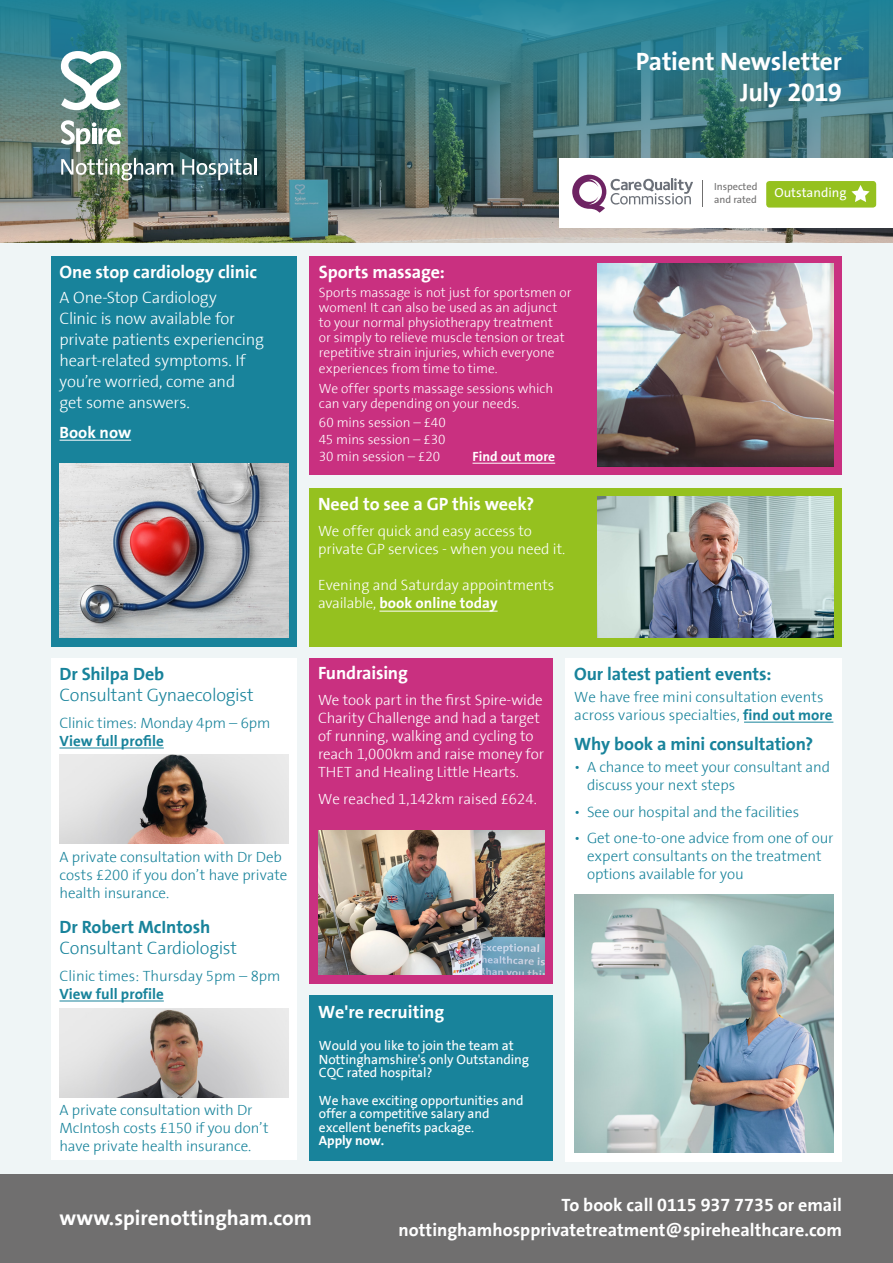
<style>
.page{position:relative;width:893px;height:1263px;background:#fff}
.page>*{position:absolute;margin:0;border:0;box-sizing:border-box;transform-origin:0 0}
.t1{font:700 25.5px/30.6px "The Sans Spire";letter-spacing:-.01em;color:#fff;text-align:right}
.t2{font:700 21px "The Sans Spire";color:#fff}
.t3{font:700 18px/25.5px "The Sans Spire";color:#fff;text-align:right}
.t4{font:700 18px "The Sans Spire";letter-spacing:-.005em;color:#18839b}
.t5{font:300 18px "The Sans Spire";letter-spacing:-.015em;color:#18839b}
.t6{font:300 16.5px/21px "The Sans Spire";letter-spacing:-.01em;color:#fff}
.t7{font:700 16.5px "The Sans Spire";color:#fff}
.t8{font:300 15px/18px "The Sans Spire";letter-spacing:-.005em;color:#18839b}
.t9{font:300 15px/18px "The Sans Spire";color:#fff}
.t10{font:700 15px "The Sans Spire";color:#18839b}
.t11{font:300 13.5px/15.3px "The Sans Spire";letter-spacing:-.005em;color:#fff}
.t12{font:13.5px/13.5px "The Sans Spire";letter-spacing:-.01em;color:#fff}
.t13{font:700 13.5px "The Sans Spire";color:#fff}
.t14{font:13.2px "The Sans Spire";color:#fff}
.t15{font:10.35px/12.5px "The Sans Spire";color:#706f6f}
.s1{color:#18839b}
.s2{font-weight:700}
</style>
<div class="page">
<img style="left:0;top:0;width:893px;height:243px">
<div style="left:0;top:243px;width:893px;height:1020px;background:#eff5f6"></div>
<img style="left:61px;top:158px;width:112px;height:22px">
<svg style="left:182px;top:158px;width:75px;height:22px;background:#69878c"></svg>
<svg style="left:61px;top:120px;width:60px;height:32px"></svg>
<svg style="left:61px;top:51px;width:60px;height:59px"></svg>
<div style="left:566px;top:658px;width:276px;height:503px;background:#fff"></div>
<hr style="left:744px;top:722px;width:89px;height:1px;background:#18839b">
<div style="left:0;top:1175px;width:893px;height:88px;background:#706f6f"></div>
<div style="left:310px;top:995px;width:243px;height:166px;background:#18839b"></div>
<div style="left:559px;top:158px;width:334px;height:69px;background:#fff"></div>
<svg style="left:572px;top:175px;width:121px;height:38px"></svg>
<div style="left:766px;top:181px;width:110px;height:27px;background:#95c11f;border-radius:3px"></div>
<svg style="left:851px;top:185px;width:19px;height:17px"></svg>
<div style="left:310px;top:488px;width:532px;height:158px;background:#95c11f"></div>
<hr style="left:379px;top:611px;width:119px;height:1px;background:#fff">
<div style="left:310px;top:658px;width:243px;height:325px;background:#c93080"></div>
<div style="left:51px;top:658px;width:246px;height:502px;background:#fff"></div>
<hr style="left:60px;top:748px;width:104px;height:1px;background:#18839b">
<hr style="left:60px;top:1001px;width:104px;height:1px;background:#18839b">
<img style="left:318px;top:831px;width:226px;height:144px">
<img style="left:574px;top:894px;width:259px;height:258px">
<img style="left:597px;top:496px;width:236px;height:142px">
<img style="left:60px;top:754px;width:228px;height:89px">
<img style="left:60px;top:1008px;width:228px;height:89px">
<div style="left:310px;top:256px;width:532px;height:219px;background:#c93080"></div>
<div style="left:51px;top:256px;width:246px;height:390px;background:#18839b"></div>
<hr style="left:60px;top:440px;width:71px;height:1px;background:#fff">
<img style="left:60px;top:464px;width:228px;height:174px">
<img style="left:597px;top:264px;width:236px;height:203px">
<hr style="left:472px;top:463px;width:83px;height:1px;background:#fff">
<h1 class="t1" style="left:636px;top:46px;width:208px">Patient Newsletter<br>July 2019</h1>
<p class="t3" style="left:60px;top:259px;width:199px">One stop cardiology clinic</p>
<p class="t6" style="left:60px;top:287px;width:206px">A One-Stop Cardiology<br>Clinic is now available for private patients experiencing heart-related symptoms. If you’re worried, come and<br>get some answers.<span class="s1">k</span></p>
<p class="t7" style="left:60px;top:422px;width:73px">Book now</p>
<p class="t4" style="left:60px;top:663px;width:106px">Dr Shilpa Deb</p>
<p class="t5" style="left:60px;top:685px;width:196px">Consultant Gynaecologist</p>
<p class="t8" style="left:60px;top:714px;width:212px">Clinic times: Monday 4pm – 6pm</p>
<p class="t10" style="left:60px;top:732px;width:106px">View full profile</p>
<p class="t8" style="left:60px;top:848px;width:229px">A private consultation with Dr Deb costs £200 if you don’t have private health insurance.</p>
<p class="t4" style="left:60px;top:916px;width:152px">Dr Robert McIntosh</p>
<p class="t5" style="left:60px;top:938px;width:179px">Consultant Cardiologist</p>
<p class="t8" style="left:60px;top:967px;width:223px">Clinic times: Thursday 5pm – 8pm</p>
<p class="t10" style="left:60px;top:985px;width:106px">View full profile</p>
<p class="t8" style="left:60px;top:1101px;width:211px">A private consultation with Dr<br>McIntosh costs £150 if you don’t have private health insurance.</p>
<p class="t3" style="left:319px;top:259px;width:127px">Sports massage:</p>
<p class="t11" style="left:319px;top:285px;width:254px">Sports massage is not just for sportsmen or women! It can also be used as an adjunct to your normal physiotherapy treatment<br>or simply to relieve muscle tension or treat repetitive strain injuries, which everyone experiences from time to time.</p>
<p class="t11" style="left:319px;top:381px;width:236px">We offer sports massage sessions which can vary depending on your needs.</p>
<p class="t11" style="left:319px;top:414px;width:129px;line-height:17.1px;text-align:justify">60 mins session – £40<br>45 mins session – £30<br>30 min session – £20</p>
<p class="t13" style="left:472px;top:449px;width:84px">Find out more</p>
<p class="t3" style="left:318px;top:491px;width:218px">Need to see a GP this week?</p>
<p class="t9" style="left:318px;top:522px;width:249px">We offer quick and easy access to private GP services - when you need it.</p>
<p class="t9" style="left:318px;top:576px;width:238px">Evening and Saturday appointments available, <span class="s2">book online today</span></p>
<p class="t15" style="left:714px;top:181px;width:45px">Inspected and rated</p>
<p class="t14" style="left:774px;top:185px;width:74px">Outstanding</p>
<p class="t3" style="left:318px;top:660px;width:91px">Fundraising</p>
<p class="t9" style="left:318px;top:691px;width:227px">We took part in the first Spire-wide Charity Challenge and had a target of running, walking and cycling to reach 1,000km and raise money for THET and Healing Little Hearts.</p>
<p class="t9" style="left:318px;top:790px;width:220px">We reached 1,142km raised £624.</p>
<p class="t4" style="left:574px;top:663px;width:199px">Our latest patient events:</p>
<p class="t8" style="left:574px;top:688px;width:260px">We have free mini consultation events across various specialties, <span class="s2">find out more</span></p>
<p class="t4" style="left:574px;top:733px;width:240px">Why book a mini consultation?</p>
<p class="t8" style="left:587px;top:758px;width:244px;text-indent:-13px">• A chance to meet your consultant and discuss your next steps</p>
<p class="t8" style="left:574px;top:803px;width:226px">• See our hospital and the facilities</p>
<p class="t8" style="left:587px;top:829px;width:248px;text-indent:-13px">• Get one-to-one advice from one of our expert consultants on the treatment options available for you</p>
<p class="t3" style="left:318px;top:999px;width:128px">We're recruiting</p>
<p class="t12" style="left:319px;top:1039px;width:212px">Would you like to join the team at<br>Nottinghamshire's only Outstanding<br>CQC rated hospital?</p>
<p class="t12" style="left:319px;top:1093px;width:206px">We have exciting opportunities and offer a competitive salary and excellent benefits package.</p>
<p class="t13" style="left:319px;top:1132px;width:67px">Apply now.</p>
<h2 class="t2" style="left:60px;top:1205px;width:254px">www.spirenottingham.com</h2>
<p class="t3" style="left:399px;top:1192px;width:445px">To book call 0115 937 7735 or email nottinghamhospprivatetreatment@spirehealthcare.com</p>
</div>
